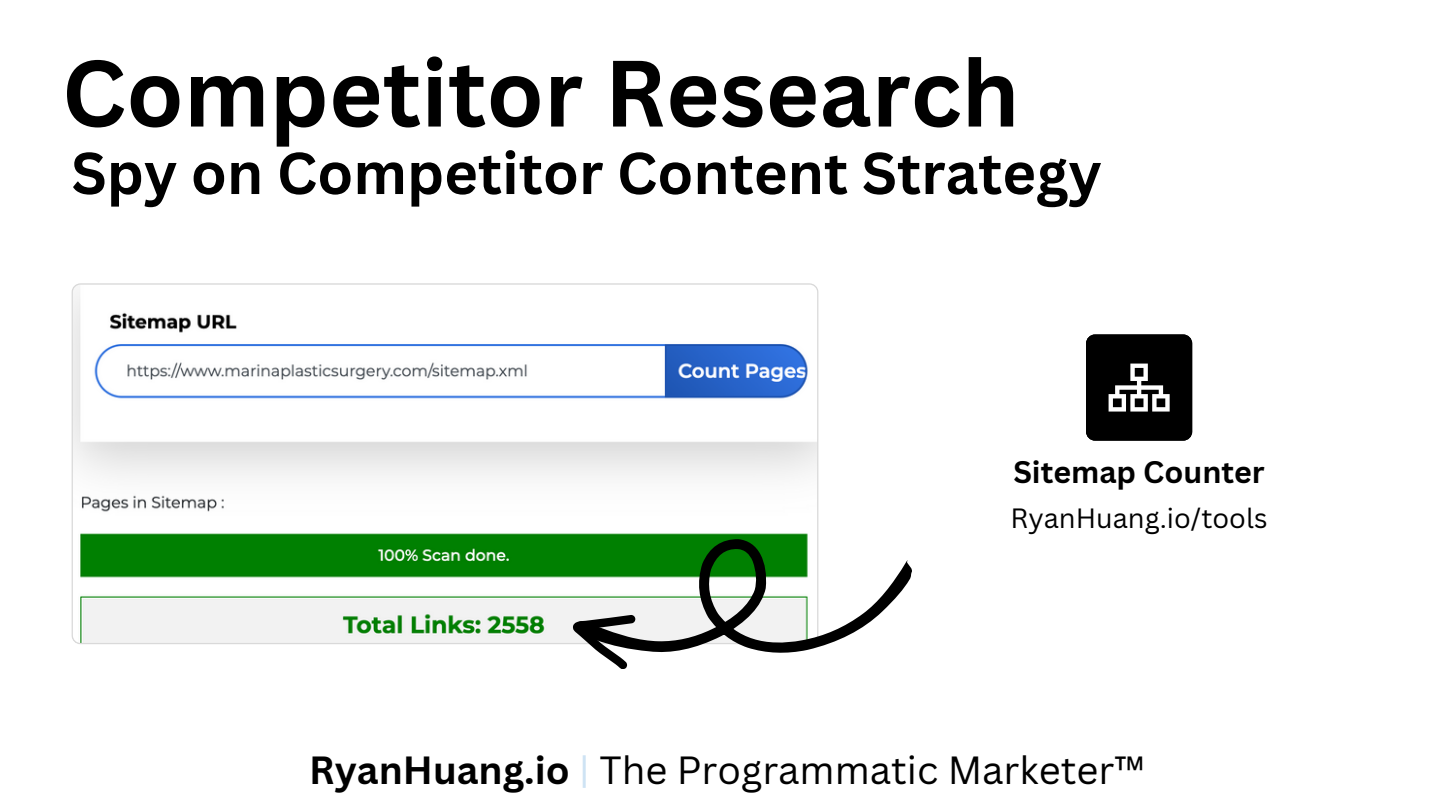
<style>
.page{position:relative;width:1440px;height:810px;background:#fff}
.page>*{position:absolute;margin:0;border:0;box-sizing:border-box;transform-origin:0 0}
.t1{font:700 92px "Canva Sans";color:#000}
.t2{font:700 57.6px "Canva Sans";color:#000}
.t3{font:38.3px "Canva Sans";color:#000}
.t4{font:700 30.3px "Canva Sans";color:#000}
.t5{font:27.1px "Canva Sans";color:#000}
.s1{font-weight:700}
.s2{color:#cee3f4}
</style>
<div class="page">
<svg style="left:71px;top:283px;width:747px;height:361px"></svg>
<svg style="left:1086px;top:334px;width:106px;height:107px;background:#1d1d1d"></svg>
<svg style="left:573px;top:515px;width:339px;height:138px"></svg>
<svg style="left:568px;top:607px;width:68px;height:62px"></svg>
<p class="t1" style="left:62px;top:28px;width:959px">Competitor Research</p>
<p class="t2" style="left:71px;top:133px;width:1032px">Spy on Competitor Content Strategy</p>
<p class="t4" style="left:1013px;top:450px;width:253px">Sitemap Counter</p>
<p class="t5" style="left:1011px;top:499px;width:258px">RyanHuang.io/tools</p>
<p class="t3" style="left:309px;top:743px;width:837px"><span class="s1">RyanHuang.io</span> <span class="s2">|</span> The Programmatic Marketer™</p>
</div>
